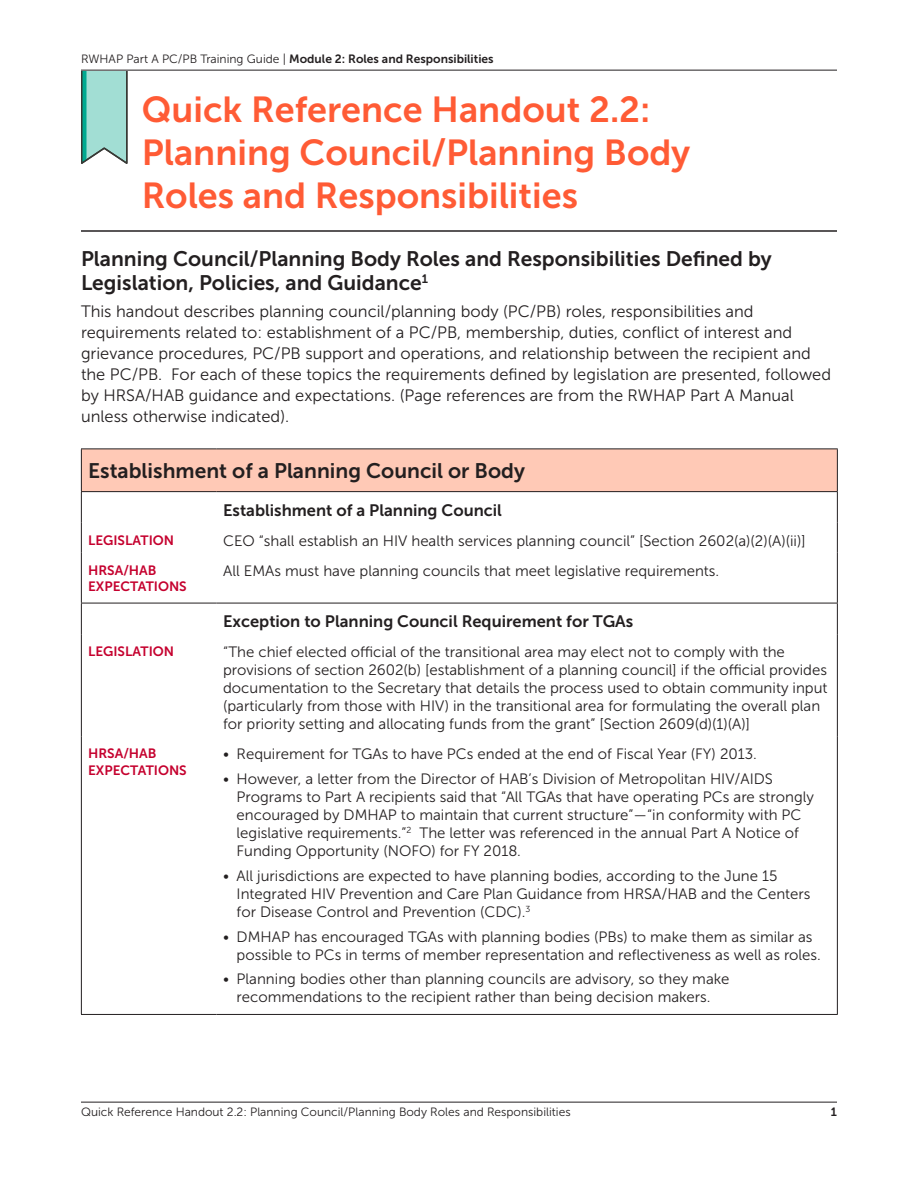
<style>
.page{position:relative;width:918px;height:1188px;background:#fff}
.page>*{position:absolute;margin:0;border:0;box-sizing:border-box;transform-origin:0 0}
.t1{font:36px/43.2px "Museo Sans 700";color:#ff5b35}
.t2{font:21px/24px "Museo Sans 700";color:#231f20}
.main{font:16.5px/21px "Museo Sans 300";color:#231f20}
.table__header{font:16.5px "Museo Sans 700";color:#231f20}
.table__main{font:15px/18px "Museo Sans 300";color:#231f20}
.table__h2{font:13.5px/16.2px "Museo Sans 700";color:#c5002e}
.t3{font:12px "Museo Sans 300";color:#231f20}
.t4{font:12px "Museo Sans 700";color:#231f20}
.s1{font-family:"Museo Sans 300"}
</style>
<div class="page">
<svg style="left:81px;top:71px;width:47px;height:93px;background:#92cdc3"></svg>
<svg style="left:81px;top:69px;width:47px;height:1px"></svg>
<hr style="left:81px;top:1102px;width:756px;height:1px;background:#231f20">
<hr style="left:81px;top:70px;width:756px;height:1px;background:#231f20">
<hr style="left:81px;top:230px;width:756px;height:2px;background:#231f20">
<div style="left:81px;top:449px;width:756px;height:43px;background:#ffc9b6"></div>
<hr style="left:81px;top:491px;width:135px;height:1px;background:#231f20">
<hr style="left:216px;top:491px;width:622px;height:1px;background:#231f20">
<hr style="left:81px;top:603px;width:135px;height:1px;background:#231f20">
<hr style="left:216px;top:603px;width:622px;height:1px;background:#231f20">
<hr style="left:81px;top:448px;width:135px;height:1px;background:#231f20">
<hr style="left:81px;top:449px;width:1px;height:42px;background:#231f20">
<hr style="left:216px;top:448px;width:622px;height:1px;background:#231f20">
<hr style="left:837px;top:449px;width:1px;height:42px;background:#231f20">
<hr style="left:81px;top:492px;width:1px;height:31px;background:#231f20">
<hr style="left:837px;top:492px;width:1px;height:31px;background:#231f20">
<hr style="left:81px;top:523px;width:1px;height:30px;background:#231f20">
<hr style="left:837px;top:523px;width:1px;height:30px;background:#231f20">
<hr style="left:81px;top:553px;width:1px;height:50px;background:#231f20">
<hr style="left:837px;top:553px;width:1px;height:50px;background:#231f20">
<hr style="left:81px;top:603px;width:1px;height:31px;background:#231f20">
<hr style="left:837px;top:603px;width:1px;height:31px;background:#231f20">
<hr style="left:81px;top:634px;width:1px;height:102px;background:#231f20">
<hr style="left:837px;top:634px;width:1px;height:102px;background:#231f20">
<hr style="left:81px;top:736px;width:1px;height:278px;background:#231f20">
<hr style="left:837px;top:736px;width:1px;height:278px;background:#231f20">
<hr style="left:81px;top:1014px;width:135px;height:1px;background:#231f20">
<hr style="left:216px;top:1014px;width:622px;height:1px;background:#231f20">
<p class="t4" style="left:81px;top:52px;width:414px"><span class="s1">RWHAP Part A PC/PB Training Guide |</span> Module 2: Roles and Responsibilities</p>
<p class="t1" style="left:142px;top:87px;width:550px">Quick Reference Handout 2.2:<br>Planning Council/Planning Body<br>Roles and Responsibilities</p>
<p class="t2" style="left:81px;top:246px;width:692px">Planning Council/Planning Body Roles and Responsibilities Defined by<br>Legislation, Policies, and Guidance<sup>1</sup></p>
<p class="main" style="left:81px;top:301px;width:752px">This handout describes planning council/planning body (PC/PB) roles, responsibilities and requirements related to: establishment of a PC/PB, membership, duties, conflict of interest and grievance procedures, PC/PB support and operations, and relationship between the recipient and the PC/PB. For each of these topics the requirements defined by legislation are presented, followed by HRSA/HAB guidance and expectations. (Page references are from the RWHAP Part A Manual unless otherwise indicated).</p>
<p class="t2" style="left:88px;top:459px;width:438px">Establishment of a Planning Council or Body</p>
<p class="table__header" style="left:223px;top:501px;width:280px">Establishment of a Planning Council</p>
<p class="table__h2" style="left:88px;top:532px;width:88px">LEGISLATION</p>
<p class="table__main" style="left:223px;top:532px;width:584px">CEO “shall establish an HIV health services planning council” [Section 2602(a)(2)(A)(ii)]</p>
<p class="table__h2" style="left:88px;top:562px;width:100px">HRSA/HAB<br>EXPECTATIONS</p>
<p class="table__main" style="left:223px;top:562px;width:498px">All EMAs must have planning councils that meet legislative requirements.</p>
<p class="table__header" style="left:223px;top:613px;width:412px">Exception to Planning Council Requirement for TGAs</p>
<p class="table__h2" style="left:88px;top:644px;width:88px">LEGISLATION</p>
<p class="table__main" style="left:223px;top:643px;width:606px">“The chief elected official of the transitional area may elect not to comply with the provisions of section 2602(b) [establishment of a planning council] if the official provides documentation to the Secretary that details the process used to obtain community input (particularly from those with HIV) in the transitional area for formulating the overall plan for priority setting and allocating funds from the grant” [Section 2609(d)(1)(A)]</p>
<p class="table__h2" style="left:88px;top:746px;width:100px">HRSA/HAB<br>EXPECTATIONS</p>
<p class="table__main" style="left:223px;top:745px;width:535px">• Requirement for TGAs to have PCs ended at the end of Fiscal Year (FY) 2013.</p>
<p class="table__main" style="left:237px;top:770px;width:579px;text-indent:-14px">• However, a letter from the Director of HAB’s Division of Metropolitan HIV/AIDS Programs to Part A recipients said that “All TGAs that have operating PCs are strongly encouraged by DMHAP to maintain that current structure”—“in conformity with PC legislative requirements.”<sup>2</sup> The letter was referenced in the annual Part A Notice of Funding Opportunity (NOFO) for FY 2018.</p>
<p class="table__main" style="left:237px;top:867px;width:575px;text-indent:-14px">• All jurisdictions are expected to have planning bodies, according to the June 15<br>Integrated HIV Prevention and Care Plan Guidance from HRSA/HAB and the Centers for Disease Control and Prevention (CDC).<sup>3</sup></p>
<p class="table__main" style="left:237px;top:928px;width:586px;text-indent:-14px">• DMHAP has encouraged TGAs with planning bodies (PBs) to make them as similar as possible to PCs in terms of member representation and reflectiveness as well as roles.</p>
<p class="table__main" style="left:223px;top:970px;width:508px;text-align:center">• Planning bodies other than planning councils are advisory, so they make recommendations to the recipient rather than being decision makers.</p>
<p class="t3" style="left:81px;top:1105px;width:491px">Quick Reference Handout 2.2: Planning Council/Planning Body Roles and Responsibilities</p>
<p class="t4" style="left:831px;top:1105px;width:8px">1</p>
</div>
